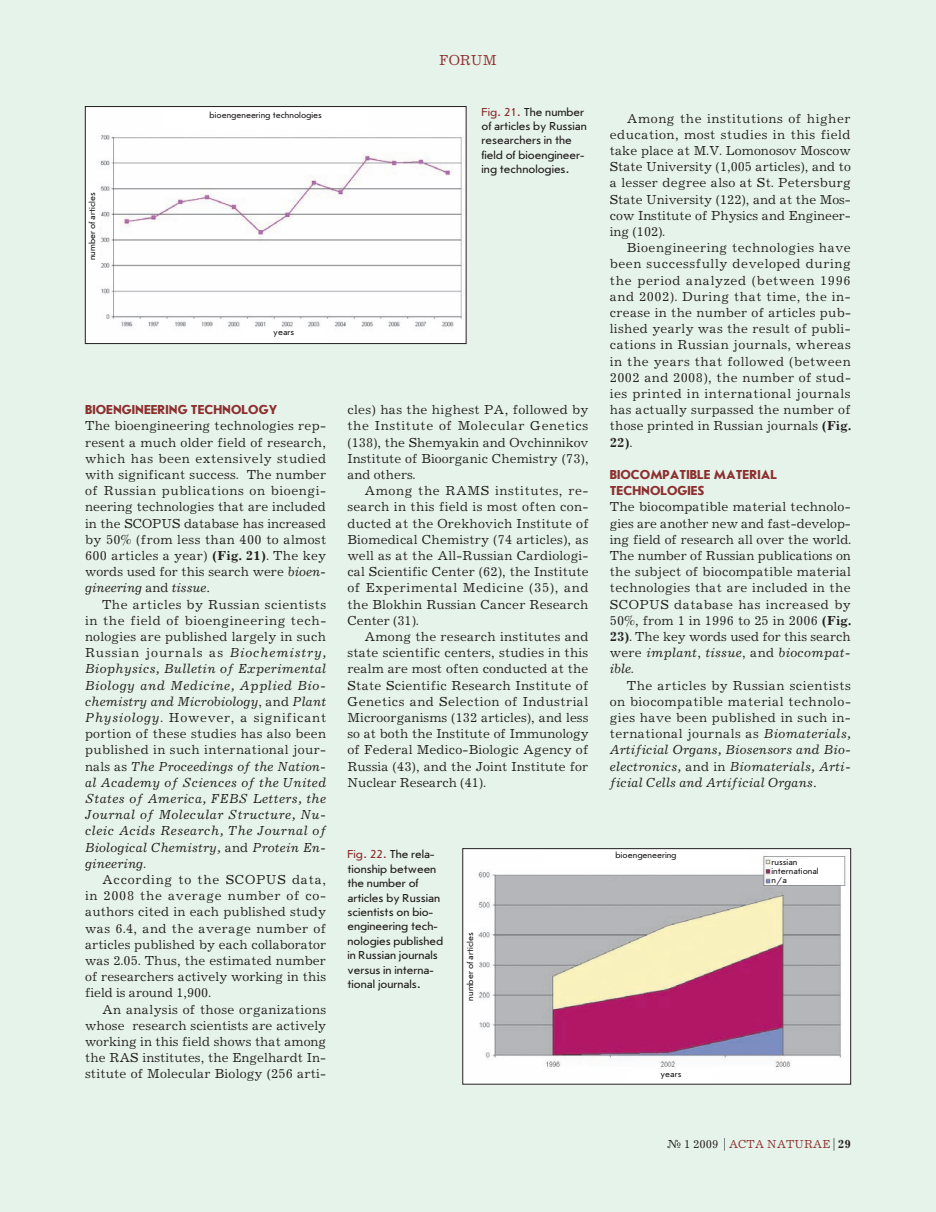
<style>
.page{position:relative;width:936px;height:1212px;background:#fff}
.page>*{position:absolute;margin:0;border:0;box-sizing:border-box;transform-origin:0 0}
.t1{font:15px "Journal C";color:#8c2f2f}
.t2{font:13.5px/16.2px "Journal C";letter-spacing:.01em;color:#231f20;text-align:justify}
.t3{font:italic 13.5px/16.2px "Journal C";letter-spacing:.015em;color:#231f20;text-align:justify}
.t4{font:700 13.5px "Journal Sans C";color:#8c2f2f}
.t5{font:12px/14.4px "Journal Sans C";color:#231f20}
.t6{font:12px "Journal C";color:#8c2f2f}
.t7{font:9px/9px "Journal Sans C";color:#231f20}
.s1{font-weight:700}
.s2{font-style:italic}
.s3{font-style:normal}
.s4{color:#8c2f2f}
.s5{color:#231f20}
.s6{font-weight:700;color:#231f20}
</style>
<div class="page">
<div style="left:0;top:0;width:21px;height:1212px;background:#e6f3ea"></div>
<div style="left:21px;top:0;width:914px;height:1212px;background:#e6f3ea"></div>
<img style="left:87px;top:108px;width:377px;height:234px">
<div style="left:85px;top:106px;width:381px;height:238px;border:1px solid #231f20"></div>
<img style="left:464px;top:850px;width:384px;height:232px">
<div style="left:462px;top:848px;width:388px;height:236px;border:1px solid #231f20"></div>
<div style="left:241px;top:328px;width:85px;height:11px;background:#fff"></div>
<div style="left:628px;top:1070px;width:85px;height:11px;background:#fff"></div>
<div style="left:88px;top:184px;width:11px;height:85px;background:#fff"></div>
<div style="left:466px;top:924px;width:11px;height:85px;background:#fff"></div>
<div style="left:163px;top:111px;width:205px;height:18px;background:#fff"></div>
<div style="left:543px;top:850px;width:205px;height:18px;background:#fff"></div>
<div style="left:771px;top:859px;width:72px;height:26px;background:#fff"></div>
<p class="t7" style="left:88px;top:260px;width:69px;rotate:-90deg">number of articles</p>
<p class="t7" style="left:209px;top:111px;width:114px">bioengeneering technologies</p>
<p class="t7" style="left:273px;top:328px;width:22px">years</p>
<p class="t4" style="left:85px;top:403px;width:16px">BIOENGINEERING</p>
<p class="t4" style="left:191px;top:403px;width:17px">TECHNOLOG</p>
<p class="t4" style="left:269px;top:403px;width:10px">Y</p>
<p class="t2" style="left:85px;top:418px;width:243px">The bioengineering technologies rep&shy;resent a much older field of research, which has been extensively studied with significant success. The number of Russian publications on bioengi&shy;neering technologies that are included in the SCOPUS database has increased by 50% (from less than 400 to almost 600 articles a year) <span class="s1">(Fig. 21)</span>. The key words used for this search were <span class="s2">bioen&shy;gineering</span> and <span class="s2">tissue.</span></p>
<p class="t3" style="left:85px;top:596px;width:243px;text-indent:17px"><span class="s3">The articles by Russian scientists in the field of bioengineering tech&shy;nologies are published largely in such Russian journals as</span> Biochemistry, Biophysics, Bulletin of Experimental Biology and Medicine, Applied Bio&shy;chemistry and Microbiology<span class="s3">, and</span> Plant Physiology<span class="s3">. However, a significant portion of these studies has also been published in such international jour&shy;nals as</span> The Proceedings of the Nation&shy;al Academy of Sciences of the United States of America, FEBS Letters, the Journal of Molecular Structure, Nu&shy;cleic Acids Research, The Journal of Biological Chemistry, <span class="s3">and</span> Protein En&shy;gineering<span class="s3">.</span></p>
<p class="t2" style="left:85px;top:872px;width:243px;text-indent:17px">According to the SCOPUS data, in 2008 the average number of co&shy;authors cited in each published study was 6.4, and the average number of articles published by each collaborator was 2.05. Thus, the estimated number of researchers actively working in this field is around 1,900.</p>
<p class="t2" style="left:85px;top:1001px;width:242px;text-indent:17px">An analysis of those organizations whose research scientists are actively working in this field shows that among the RAS institutes, the Engelhardt In&shy;stitute of Molecular Biology (256 arti-</p>
<p class="t1" style="left:439px;top:52px;width:59px">FORUM</p>
<p class="t5" style="left:481px;top:105px;width:107px"><span class="s4">Fig. 21.</span> The number of articles by Russian researchers in the field of bioengineer‑ ing technologies.</p>
<p class="t2" style="left:347px;top:402px;width:243px">cles) has the highest PA, followed by the Institute of Molecular Genetics (138), the Shemyakin and Ovchinnikov Institute of Bioorganic Chemistry (73), and others.</p>
<p class="t2" style="left:347px;top:483px;width:243px;text-indent:17px">Among the RAMS institutes, re&shy;search in this field is most often con&shy;ducted at the Orekhovich Institute of Biomedical Chemistry (74 articles), as well as at the All-Russian Cardiologi&shy;cal Scientific Center (62), the Institute of Experimental Medicine (35), and the Blokhin Russian Cancer Research Center (31).</p>
<p class="t2" style="left:347px;top:629px;width:242px;text-indent:17px">Among the research institutes and state scientific centers, studies in this realm are most often conducted at the State Scientific Research Institute of Genetics and Selection of Industrial Microorganisms (132 articles), and less so at both the Institute of Immunology of Federal Medico-Biologic Agency of Russia (43), and the Joint Institute for Nuclear Research (41).</p>
<p class="t2" style="left:609px;top:110px;width:242px;text-indent:17px">Among the institutions of higher education, most studies in this field take place at M.V. Lomonosov Moscow State University (1,005 articles), and to a lesser degree also at St. Petersburg State University (122), and at the Mos&shy;cow Institute of Physics and Engineer&shy;ing (102).</p>
<p class="t2" style="left:609px;top:240px;width:243px;text-indent:17px">Bioengineering technologies have been successfully developed during the period analyzed (between 1996 and 2002). During that time, the in&shy;crease in the number of articles pub&shy;lished yearly was the result of publi&shy;cations in Russian journals, whereas in the years that followed (between 2002 and 2008), the number of stud&shy;ies printed in international journals has actually surpassed the number of those printed in Russian journals <span class="s1">(Fig.<br>22)</span>.</p>
<p class="t4" style="left:609px;top:467px;width:17px">BIOCOMPATIBLE</p>
<p class="t4" style="left:713px;top:467px;width:21px">MATERIAL</p>
<p class="t4" style="left:609px;top:484px;width:16px">TECHNOLOGIES</p>
<p class="t2" style="left:609px;top:499px;width:243px">The biocompatible material technolo&shy;gies are another new and fast-develop&shy;ing field of research all over the world.<br>The number of Russian publications on the subject of biocompatible material technologies that are included in the SCOPUS database has increased by 50%, from 1 in 1996 to 25 in 2006 <span class="s1">(Fig.<br>23)</span>. The key words used for this search were <span class="s2">implant</span>, <span class="s2">tissue</span>, and <span class="s2">biocompat&shy;ible</span>.</p>
<p class="t2" style="left:609px;top:677px;width:243px;text-indent:17px">The articles by Russian scientists on biocompatible material technolo&shy;gies have been published in such in&shy;ternational journals as <span class="s2">Biomaterials, Artificial Organs, Biosensors and Bio&shy;electronics,</span> and in <span class="s2">Biomaterials, Arti&shy;ficial Cells and Artificial Organs.</span></p>
<p class="t5" style="left:347px;top:847px;width:97px"><span class="s4">Fig. 22.</span> The rela‑ tionship between the number of articles by Russian scientists on bio‑ engineering tech‑ nologies published in Russian journals versus in interna‑ tional journals.</p>
<p class="t7" style="left:466px;top:1000px;width:69px;rotate:-90deg">number of articles</p>
<p class="t7" style="left:615px;top:850px;width:62px">bioengeneering</p>
<p class="t7" style="left:771px;top:857px;width:49px">russian international n/a</p>
<p class="t7" style="left:660px;top:1070px;width:22px">years</p>
<p class="t6" style="left:667px;top:1137px;width:185px"><span class="s5">№ 1 2009 |</span> Acta naturae <span class="s5">|</span> <span class="s6">29</span></p>
</div>
